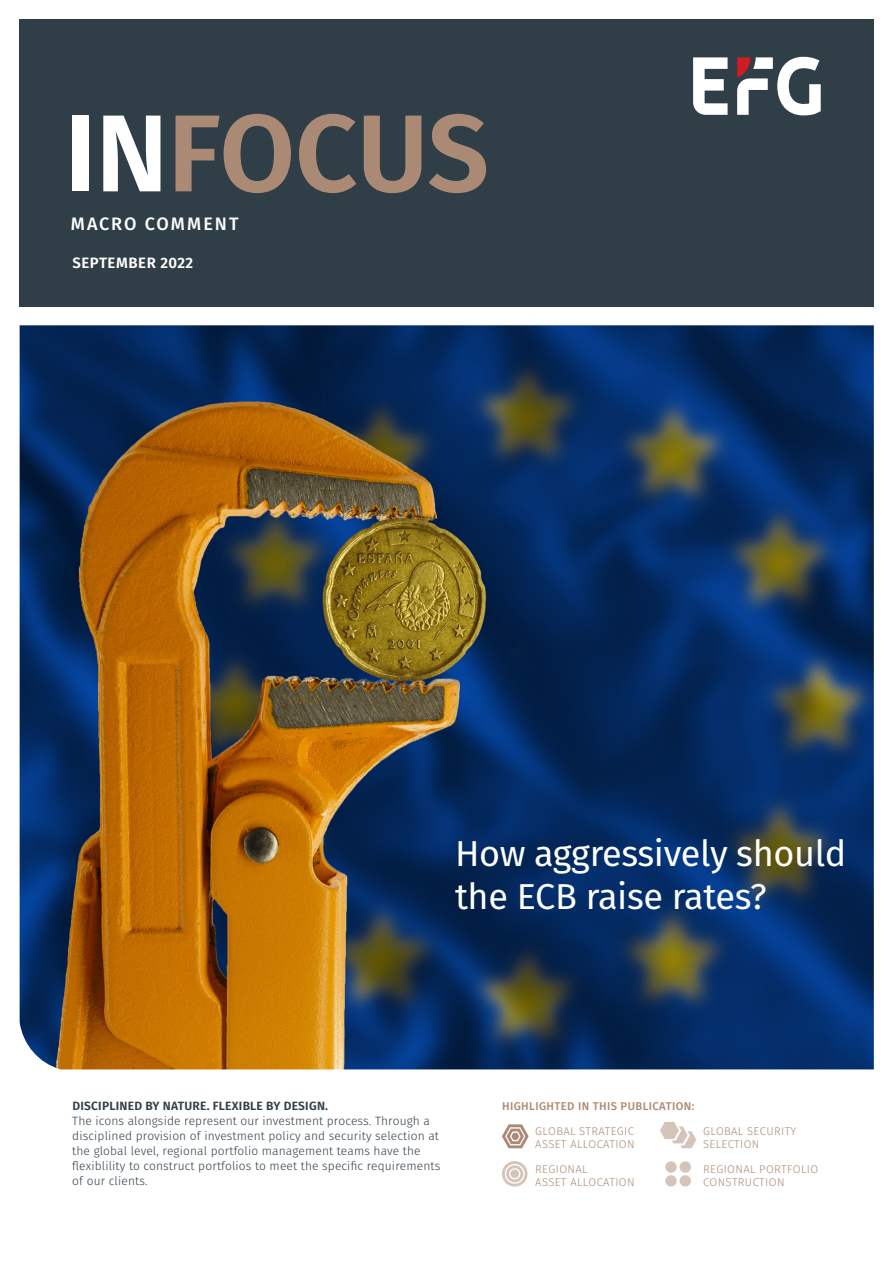
<style>
.page{position:relative;width:893px;height:1263px;background:#fff}
.page>*{position:absolute;margin:0;border:0;box-sizing:border-box;transform-origin:0 0}
._73_pt_Name__White{font:600 109.5px "Fira Sans";letter-spacing:-.01em;color:#aa8a74}
._24_pt_Caption_Black{font:36px/43.2px "Fira Sans";letter-spacing:-.01em;color:#fff}
._12_pt_Magazine_Titl{font:500 18px "Fira Sans";letter-spacing:.11em;color:#fff}
._10_pt_Date__White{font:600 15px "Fira Sans";letter-spacing:.035em;color:#fff}
._8_pt_Lead_Copy{font:300 12px/15px "Fira Sans";letter-spacing:.01em;color:#2f3e47}
._8_pt_Lead_Title{font:600 12px "Fira Sans";letter-spacing:.02em;color:#2f3e47}
._7_5_pt_Process__Bei{font:300 11.25px "Fira Sans";letter-spacing:.035em;color:#aa8a74}
._7_5_pt_Process__Bei-2{font:500 11.25px "Fira Sans";letter-spacing:.035em;color:#aa8a74}
.s1{color:#fff}
</style>
<div class="page">
<div style="left:19px;top:19px;width:855px;height:287px;background:#2f3e47"></div>
<svg style="left:693px;top:57px;width:35px;height:58px"></svg>
<svg style="left:737px;top:57px;width:84px;height:58px"></svg>
<img style="left:20px;top:325px;width:854px;height:744px">
<svg style="left:665px;top:1161px;width:12px;height:12px"></svg>
<div style="left:665px;top:1175px;width:12px;height:11px;background:#d4c4b9;border-radius:50%"></div>
<div style="left:680px;top:1161px;width:11px;height:12px;background:#d4c4b9;border-radius:50%"></div>
<div style="left:680px;top:1175px;width:11px;height:11px;background:#d4c4b9;border-radius:50%"></div>
<svg style="left:660px;top:1122px;width:36px;height:26px"></svg>
<svg style="left:502px;top:1124px;width:27px;height:24px"></svg>
<svg style="left:502px;top:1161px;width:25px;height:25px"></svg>
<svg style="left:510px;top:1169px;width:9px;height:9px"></svg>
<p class="_73_pt_Name__White" style="left:64px;top:63px;width:426px"><span class="s1">IN</span>FOCUS</p>
<p class="_12_pt_Magazine_Titl" style="left:71px;top:209px;width:169px">MACRO COMMENT</p>
<p class="_10_pt_Date__White" style="left:72px;top:250px;width:122px">SEPTEMBER 2022</p>
<p class="_24_pt_Caption_Black" style="left:455px;top:831px;width:393px">How aggressively should the ECB raise rates?</p>
<p class="_8_pt_Lead_Title" style="left:72px;top:1096px;width:257px">DISCIPLINED BY NATURE. FLEXIBLE BY DESIGN.</p>
<p class="_8_pt_Lead_Copy" style="left:72px;top:1113px;width:369px">The icons alongside represent our investment process. Through a disciplined provision of investment policy and security selection at the global level, regional portfolio management teams have the flexiblility to construct portfolios to meet the specific requirements of our clients.</p>
<p class="_7_5_pt_Process__Bei-2" style="left:502px;top:1097px;width:194px">HIGHLIGHTED IN THIS PUBLICATION:</p>
<p class="_7_5_pt_Process__Bei" style="left:535px;top:1123px;width:100px">GLOBAL STRATEGIC</p>
<p class="_7_5_pt_Process__Bei" style="left:535px;top:1136px;width:101px">ASSET ALLOCATION</p>
<p class="_7_5_pt_Process__Bei" style="left:535px;top:1161px;width:54px">REGIONAL</p>
<p class="_7_5_pt_Process__Bei" style="left:535px;top:1174px;width:101px">ASSET ALLOCATION</p>
<p class="_7_5_pt_Process__Bei" style="left:703px;top:1123px;width:95px">GLOBAL SECURITY</p>
<p class="_7_5_pt_Process__Bei" style="left:703px;top:1136px;width:58px">SELECTION</p>
<p class="_7_5_pt_Process__Bei" style="left:703px;top:1161px;width:117px">REGIONAL PORTFOLIO</p>
<p class="_7_5_pt_Process__Bei" style="left:703px;top:1174px;width:83px">CONSTRUCTION</p>
</div>
